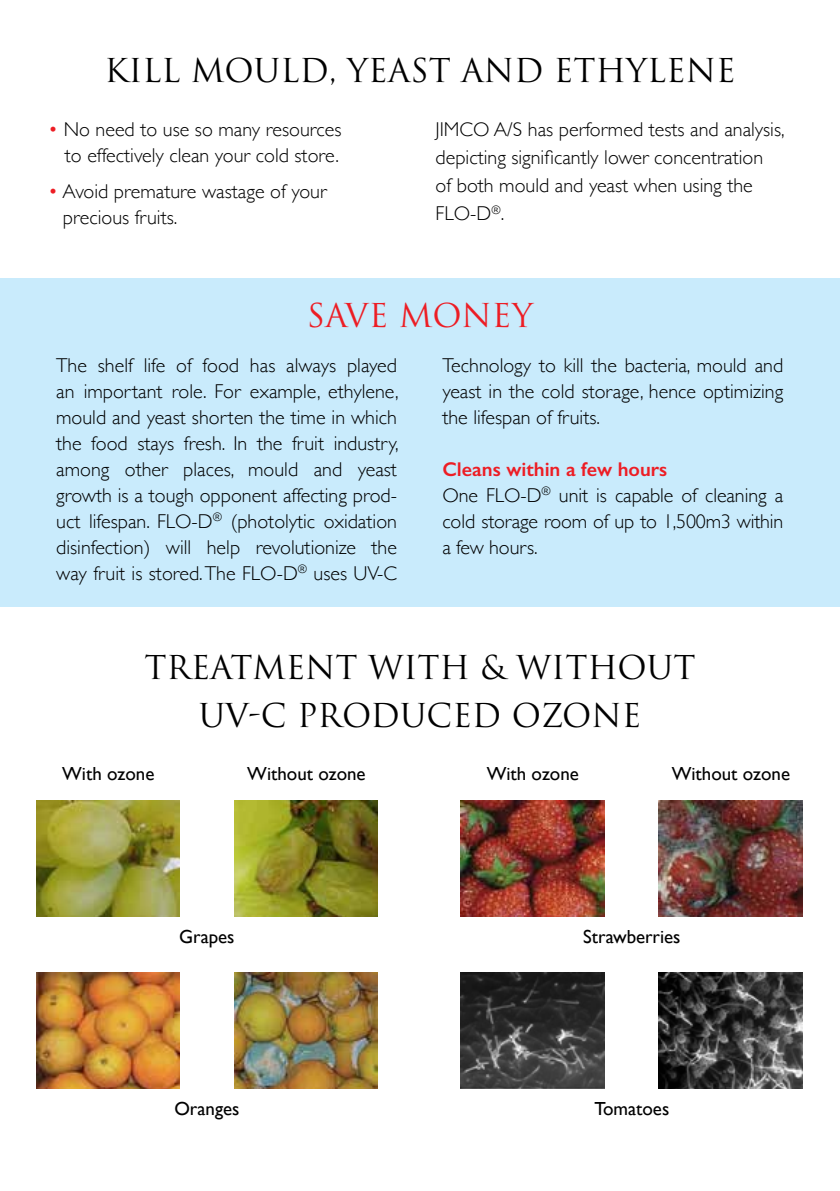
<style>
.page{position:relative;width:840px;height:1191px;background:#fff}
.page>*{position:absolute;margin:0;border:0;box-sizing:border-box;transform-origin:0 0}
.t1{font:32px/48px "Trajan";color:#000;text-align:center}
.t2{font:32px "Trajan";color:#ed1d24}
.t3{font:300 20px/26px "Gill Sans";color:#000}
.t4{font:18.8px "Gill Sans";color:#000}
.s1{color:#ed1d24}
.s2{font-weight:600;color:#ed1d24}
</style>
<div class="page">
<div style="left:0;top:278px;width:839px;height:329px;background:#c9ebfc"></div>
<img style="left:36px;top:800px;width:144px;height:116px">
<img style="left:36px;top:972px;width:144px;height:116px">
<img style="left:460px;top:800px;width:144px;height:116px">
<img style="left:460px;top:972px;width:144px;height:116px">
<img style="left:234px;top:800px;width:143px;height:116px">
<img style="left:234px;top:972px;width:143px;height:116px">
<img style="left:658px;top:800px;width:144px;height:116px">
<img style="left:658px;top:972px;width:144px;height:116px">
<h1 class="t1" style="left:104px;top:47px;width:632px">KILL MOULD, YEAST AND ETHYLENE</h1>
<p class="t3" style="left:48px;top:116px;width:294px;text-align:right"><span class="s1">•</span> No need to use so many resources to effectively clean your cold store.</p>
<p class="t3" style="left:63px;top:178px;width:265px;text-indent:-15px"><span class="s1">•</span> Avoid premature wastage of your precious fruits.</p>
<p class="t3" style="left:435px;top:115px;width:350px;line-height:28px">JIMCO A/S has performed tests and analysis, depicting significantly lower concentration<br>of both mould and yeast when using the FLO-D<sup>®</sup>.</p>
<h1 class="t2" style="left:307px;top:296px;width:228px">SAVE MONEY</h1>
<p class="t3" style="left:56px;top:351px;width:344px;text-align:justify">The shelf life of food has always played an important role. For example, ethylene, mould and yeast shorten the time in which the food stays fresh. In the fruit industry, among other places, mould and yeast growth is a tough opponent affecting prod&shy;uct lifespan. FLO-D<sup>®</sup> (photolytic oxidation disinfection) will help revolutionize the way fruit is stored. The FLO-D<sup>®</sup> uses UV-C</p>
<p class="t3" style="left:442px;top:351px;width:342px;text-align:justify">Technology to kill the bacteria, mould and yeast in the cold storage, hence optimizing the lifespan of fruits.</p>
<p class="t3" style="left:442px;top:455px;width:342px"><span class="s2">Cleans within a few hours<br></span>One FLO-D<sup>®</sup> unit is capable of cleaning a cold storage room of up to 1,500m3 within a few hours.</p>
<h1 class="t1" style="left:144px;top:644px;width:552px">TREATMENT WITH &amp; WITHOUT<br>UV-C PRODUCED OZONE</h1>
<p class="t4" style="left:247px;top:763px;width:120px">Without ozone</p>
<p class="t4" style="left:671px;top:763px;width:120px">Without ozone</p>
<p class="t4" style="left:62px;top:763px;width:94px">With ozone</p>
<p class="t4" style="left:486px;top:763px;width:94px">With ozone</p>
<p class="t4" style="left:179px;top:925px;width:57px">Grapes</p>
<p class="t4" style="left:174px;top:1097px;width:66px">Oranges</p>
<p class="t4" style="left:583px;top:925px;width:99px">Strawberries</p>
<p class="t4" style="left:594px;top:1097px;width:76px">Tomatoes</p>
</div>
